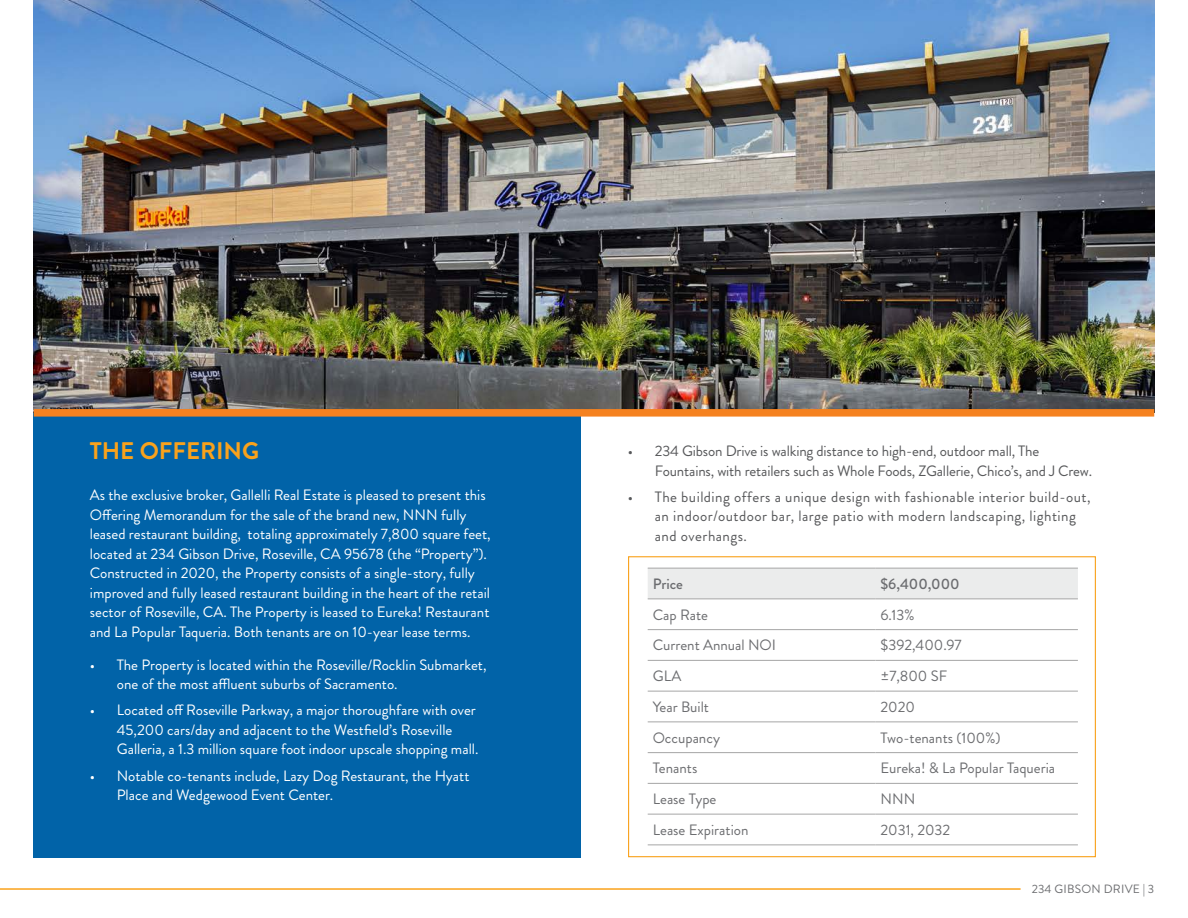
<style>
.page{position:relative;width:1188px;height:918px;background:#fff}
.page>*{position:absolute;margin:0;border:0;box-sizing:border-box;transform-origin:0 0}
.t1{font:700 24px "Brandon Grotesque";color:#f9a21c}
.t2{font:15px/19.5px "Brandon Grotesque";color:#fff}
.t3{font:15px "Brandon Grotesque";color:#6c6d70}
.t4{font:15px/19.5px "Brandon Grotesque";letter-spacing:.03em;color:#57585a}
.t5{font:15px/19.5px "Brandon Grotesque";letter-spacing:-.01em;color:#57585a}
.t6{font:500 15px "Brandon Grotesque";color:#6c6d70}
.t7{font:12px "Brandon Grotesque";letter-spacing:.02em;color:#6c6d70}
</style>
<div class="page">
<hr style="left:0;top:888px;width:1021px;height:2px;background:#faa21b">
<img style="left:34px;top:0;width:1120px;height:409px">
<div style="left:34px;top:413px;width:547px;height:444px;background:#0163a8"></div>
<div style="left:648px;top:569px;width:430px;height:29px;background:#ebecec"></div>
<hr style="left:648px;top:568px;width:227px;height:1px;background:#a6a6a6">
<hr style="left:648px;top:598px;width:227px;height:1px;background:#a6a6a6">
<hr style="left:648px;top:629px;width:227px;height:1px;background:#a6a6a6">
<hr style="left:648px;top:660px;width:227px;height:1px;background:#a6a6a6">
<hr style="left:648px;top:691px;width:227px;height:1px;background:#a6a6a6">
<hr style="left:648px;top:722px;width:227px;height:1px;background:#a6a6a6">
<hr style="left:648px;top:752px;width:227px;height:1px;background:#a6a6a6">
<hr style="left:875px;top:568px;width:203px;height:1px;background:#a6a6a6">
<hr style="left:875px;top:598px;width:203px;height:1px;background:#a6a6a6">
<hr style="left:875px;top:629px;width:203px;height:1px;background:#a6a6a6">
<hr style="left:875px;top:660px;width:203px;height:1px;background:#a6a6a6">
<hr style="left:875px;top:691px;width:203px;height:1px;background:#a6a6a6">
<hr style="left:875px;top:722px;width:203px;height:1px;background:#a6a6a6">
<hr style="left:875px;top:752px;width:203px;height:1px;background:#a6a6a6">
<hr style="left:648px;top:783px;width:227px;height:1px;background:#a6a6a6">
<hr style="left:648px;top:814px;width:227px;height:1px;background:#a6a6a6">
<hr style="left:648px;top:844px;width:227px;height:1px;background:#a6a6a6">
<hr style="left:875px;top:783px;width:203px;height:1px;background:#a6a6a6">
<hr style="left:875px;top:814px;width:203px;height:1px;background:#a6a6a6">
<hr style="left:875px;top:844px;width:203px;height:1px;background:#a6a6a6">
<div style="left:628px;top:556px;width:468px;height:301px;border:1px solid #f9a21c"></div>
<div style="left:34px;top:409px;width:1120px;height:8px;background:#f58220"></div>
<p class="t1" style="left:90px;top:434px;width:171px">THE OFFERING</p>
<p class="t2" style="left:90px;top:485px;width:402px">As the exclusive broker, Gallelli Real Estate is pleased to present this Offering Memorandum for the sale of the brand new, NNN fully leased restaurant building, totaling approximately 7,800 square feet, located at 234 Gibson Drive, Roseville, CA 95678 (the “Property”).</p>
<p class="t2" style="left:90px;top:563px;width:402px">Constructed in 2020, the Property consists of a single-story, fully improved and fully leased restaurant building in the heart of the retail sector of Roseville, CA. The Property is leased to Eureka! Restaurant and La Popular Taqueria. Both tenants are on 10-year lease terms.</p>
<p class="t2" style="left:117px;top:655px;width:371px;text-indent:-27px">• The Property is located within the Roseville/Rocklin Submarket, one of the most affluent suburbs of Sacramento.</p>
<p class="t2" style="left:117px;top:701px;width:363px;text-indent:-27px">• Located off Roseville Parkway, a major thoroughfare with over<br>45,200 cars/day and adjacent to the Westfield’s Roseville<br>Galleria, a 1.3 million square foot indoor upscale shopping mall.</p>
<p class="t2" style="left:117px;top:766px;width:354px;text-indent:-27px">• Notable co-tenants include, Lazy Dog Restaurant, the Hyatt<br>Place and Wedgewood Event Center.</p>
<p class="t5" style="left:655px;top:441px;width:439px;text-indent:-27px">• 234 Gibson Drive is walking distance to high-end, outdoor mall, The<br>Fountains, with retailers such as Whole Foods, ZGallerie, Chico’s, and J Crew.</p>
<p class="t4" style="left:655px;top:487px;width:437px;text-indent:-27px">• The building offers a unique design with fashionable interior build-out, an indoor/outdoor bar, large patio with modern landscaping, lighting and overhangs.</p>
<p class="t6" style="left:653px;top:573px;width:32px">Price</p>
<p class="t6" style="left:880px;top:573px;width:81px">$6,400,000</p>
<p class="t3" style="left:653px;top:604px;width:57px">Cap Rate</p>
<p class="t3" style="left:880px;top:604px;width:36px">6.13%</p>
<p class="t3" style="left:653px;top:635px;width:125px">Current Annual NOI</p>
<p class="t3" style="left:880px;top:635px;width:83px">$392,400.97</p>
<p class="t3" style="left:653px;top:666px;width:30px">GLA</p>
<p class="t3" style="left:880px;top:666px;width:68px">±7,800 SF</p>
<p class="t3" style="left:653px;top:696px;width:58px">Year Built</p>
<p class="t3" style="left:880px;top:696px;width:36px">2020</p>
<p class="t3" style="left:653px;top:727px;width:69px">Occupancy</p>
<p class="t3" style="left:880px;top:727px;width:122px">Two-tenants (100%)</p>
<p class="t3" style="left:653px;top:758px;width:46px">Tenants</p>
<p class="t3" style="left:880px;top:758px;width:176px">Eureka! &amp; La Popular Taqueria</p>
<p class="t3" style="left:653px;top:789px;width:65px">Lease Type</p>
<p class="t3" style="left:880px;top:789px;width:36px">NNN</p>
<p class="t3" style="left:653px;top:819px;width:97px">Lease Expiration</p>
<p class="t3" style="left:880px;top:819px;width:71px">2031, 2032</p>
<p class="t7" style="left:1032px;top:881px;width:124px">234 GIBSON DRIVE | 3</p>
</div>
